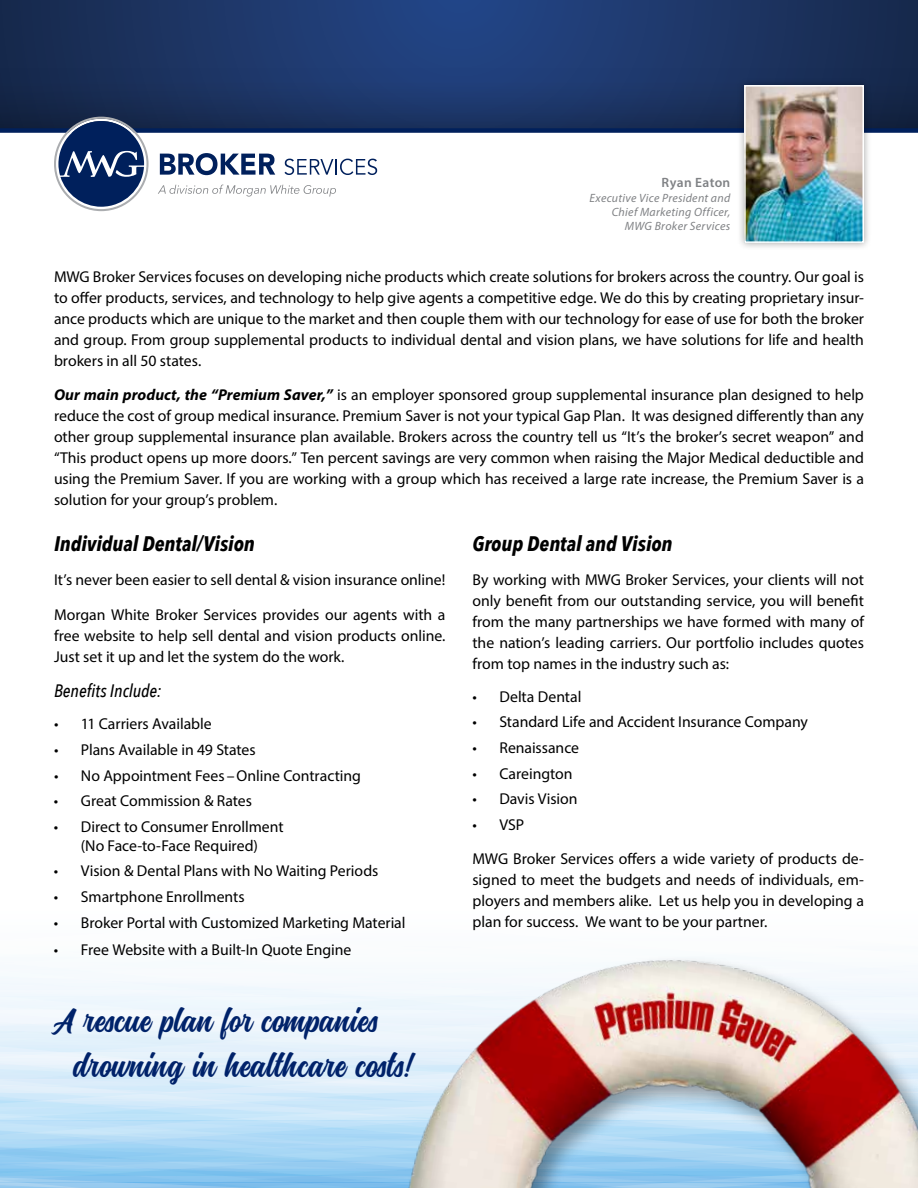
<style>
.page{position:relative;width:918px;height:1188px;background:#fff}
.page>*{position:absolute;margin:0;border:0;box-sizing:border-box;transform-origin:0 0}
.t1{font:33px/45px "Montana Typeface";letter-spacing:.02em;color:#00226a}
.t2{font:italic 700 21px "Avenir Next Condensed";letter-spacing:-.005em;color:#000}
.t3{font:italic 500 18px "Avenir Next Condensed";letter-spacing:-.005em;color:#000}
.t4{font:15.75px/21px "Myriad Pro";letter-spacing:-.005em;color:#000;text-align:justify}
.t5{font:600 13.5px "Myriad Pro";letter-spacing:.025em;color:#808285}
.t6{font:italic 12px/14.4px "Myriad Pro";letter-spacing:.025em;color:#808285;text-align:right}
.s1{font-weight:700;font-style:italic}
</style>
<div class="page">
<div style="left:0;top:0;width:918px;height:137px;background:#000;opacity:.75"></div>
<div style="left:0;top:128px;width:918px;height:5px;background:#00205c"></div>
<div style="left:0;top:977px;width:360px;height:7px;background:#f6fafd"></div>
<div style="left:0;top:984px;width:360px;height:8px;background:#f3f8fd"></div>
<div style="left:0;top:992px;width:360px;height:8px;background:#f1f8fd"></div>
<div style="left:0;top:1000px;width:360px;height:7px;background:#eef7fd"></div>
<div style="left:0;top:1007px;width:360px;height:8px;background:#eff7fd"></div>
<div style="left:0;top:1015px;width:360px;height:8px;background:#f1f7fd"></div>
<div style="left:0;top:1023px;width:360px;height:8px;background:#eff6fc"></div>
<div style="left:0;top:1031px;width:360px;height:7px;background:#e8f3fb"></div>
<svg style="left:0;top:1038px;width:360px;height:8px;background:#e4f1fa"></svg>
<div style="left:0;top:1046px;width:360px;height:8px;background:#e4f1fb"></div>
<div style="left:0;top:1054px;width:360px;height:7px;background:#e7f3fb"></div>
<svg style="left:0;top:1061px;width:360px;height:8px;background:#e3f0fb"></svg>
<svg style="left:0;top:1069px;width:360px;height:8px;background:#dceefa"></svg>
<svg style="left:0;top:1077px;width:360px;height:7px;background:#dcedfa"></svg>
<svg style="left:0;top:1084px;width:360px;height:8px;background:#dbedfa"></svg>
<svg style="left:0;top:1092px;width:360px;height:8px;background:#d5eaf9"></svg>
<svg style="left:0;top:1100px;width:360px;height:7px;background:#cde8f9"></svg>
<svg style="left:0;top:1107px;width:360px;height:8px;background:#c7e6f9"></svg>
<svg style="left:0;top:1115px;width:360px;height:8px;background:#c1e3f9"></svg>
<svg style="left:0;top:1123px;width:360px;height:7px;background:#bde1f8"></svg>
<svg style="left:0;top:1130px;width:360px;height:8px;background:#b7def7"></svg>
<svg style="left:0;top:1138px;width:360px;height:8px;background:#add8f5"></svg>
<svg style="left:0;top:1146px;width:360px;height:42px;background:#90c9f0"></svg>
<svg style="left:160px;top:153px;width:115px;height:22px"></svg>
<svg style="left:284px;top:159px;width:93px;height:16px"></svg>
<svg style="left:158px;top:185px;width:178px;height:12px"></svg>
<svg style="left:54px;top:117px;width:95px;height:94px"></svg>
<div style="left:736px;top:77px;width:136px;height:174px;background:#000;opacity:.35"></div>
<img style="left:747px;top:88px;width:114px;height:152px">
<div style="left:744px;top:85px;width:120px;height:158px;border:2px solid #fff"></div>
<img style="left:360px;top:957px;width:558px;height:231px">
<p class="t5" style="left:662px;top:174px;width:70px">Ryan Eaton</p>
<p class="t6" style="left:589px;top:190px;width:142px">Executive Vice President and<br>Chief Marketing Officer,<br>MWG Broker Services</p>
<p class="t4" style="left:54px;top:266px;width:812px">MWG Broker Services focuses on developing niche products which create solutions for brokers across the country. Our goal is to offer products, services, and technology to help give agents a competitive edge. We do this by creating proprietary insur&shy;ance products which are unique to the market and then couple them with our technology for ease of use for both the broker and group. From group supplemental products to individual dental and vision plans, we have solutions for life and health brokers in all 50 states.</p>
<p class="t4" style="left:54px;top:384px;width:812px"><span class="s1">Our main product, the “Premium Saver,”</span> is an employer sponsored group supplemental insurance plan designed to help reduce the cost of group medical insurance. Premium Saver is not your typical Gap Plan. It was designed differently than any other group supplemental insurance plan available. Brokers across the country tell us “It’s the broker’s secret weapon” and “This product opens up more doors.” Ten percent savings are very common when raising the Major Medical deductible and using the Premium Saver. If you are working with a group which has received a large rate increase, the Premium Saver is a solution for your group’s problem.</p>
<h2 class="t2" style="left:54px;top:530px;width:202px">Individual Dental/Vision</h2>
<p class="t4" style="left:54px;top:562px;width:393px;line-height:34.5px">It’s never been easier to sell dental &amp; vision insurance online!<br>Morgan White Broker Services provides our agents with a</p>
<p class="t4" style="left:54px;top:625px;width:393px">free website to help sell dental and vision products online.<br>Just set it up and let the system do the work.</p>
<p class="t3" style="left:54px;top:680px;width:109px">Benefits Include:</p>
<p class="t4" style="left:54px;top:713px;width:159px">• 11 Carriers Available</p>
<p class="t4" style="left:54px;top:739px;width:203px">• Plans Available in 49 States</p>
<p class="t4" style="left:54px;top:765px;width:308px">• No Appointment Fees–Online Contracting</p>
<p class="t4" style="left:54px;top:790px;width:199px">• Great Commission &amp; Rates</p>
<p class="t4" style="left:54px;top:817px;width:231px;line-height:18.9px;text-align:center">• Direct to Consumer Enrollment (No Face-to-Face Required)</p>
<p class="t4" style="left:54px;top:860px;width:326px">• Vision &amp; Dental Plans with No Waiting Periods</p>
<p class="t4" style="left:54px;top:886px;width:192px">• Smartphone Enrollments</p>
<p class="t4" style="left:54px;top:912px;width:353px">• Broker Portal with Customized Marketing Material</p>
<p class="t4" style="left:54px;top:939px;width:299px">• Free Website with a Built-In Quote Engine</p>
<h2 class="t2" style="left:472px;top:530px;width:202px">Group Dental and Vision</h2>
<p class="t4" style="left:472px;top:569px;width:393px">By working with MWG Broker Services, your clients will not only benefit from our outstanding service, you will benefit from the many partnerships we have formed with many of the nation’s leading carriers. Our portfolio includes quotes from top names in the industry such as:</p>
<p class="t4" style="left:472px;top:686px;width:110px">• Delta Dental</p>
<p class="t4" style="left:472px;top:711px;width:337px">• Standard Life and Accident Insurance Company</p>
<p class="t4" style="left:472px;top:737px;width:108px">• Renaissance</p>
<p class="t4" style="left:472px;top:763px;width:102px">• Careington</p>
<p class="t4" style="left:472px;top:788px;width:107px">• Davis Vision</p>
<p class="t4" style="left:472px;top:807px;width:393px;line-height:34.5px">• VSP<br>MWG Broker Services offers a wide variety of products de-</p>
<p class="t4" style="left:472px;top:869px;width:393px">signed to meet the budgets and needs of individuals, em&shy;ployers and members alike. Let us help you in developing a plan for success. We want to be your partner.</p>
<h1 class="t1" style="left:74px;top:999px;width:342px;text-indent:-20px">A rescue plan for companies drowning in healthcare costs!</h1>
</div>
